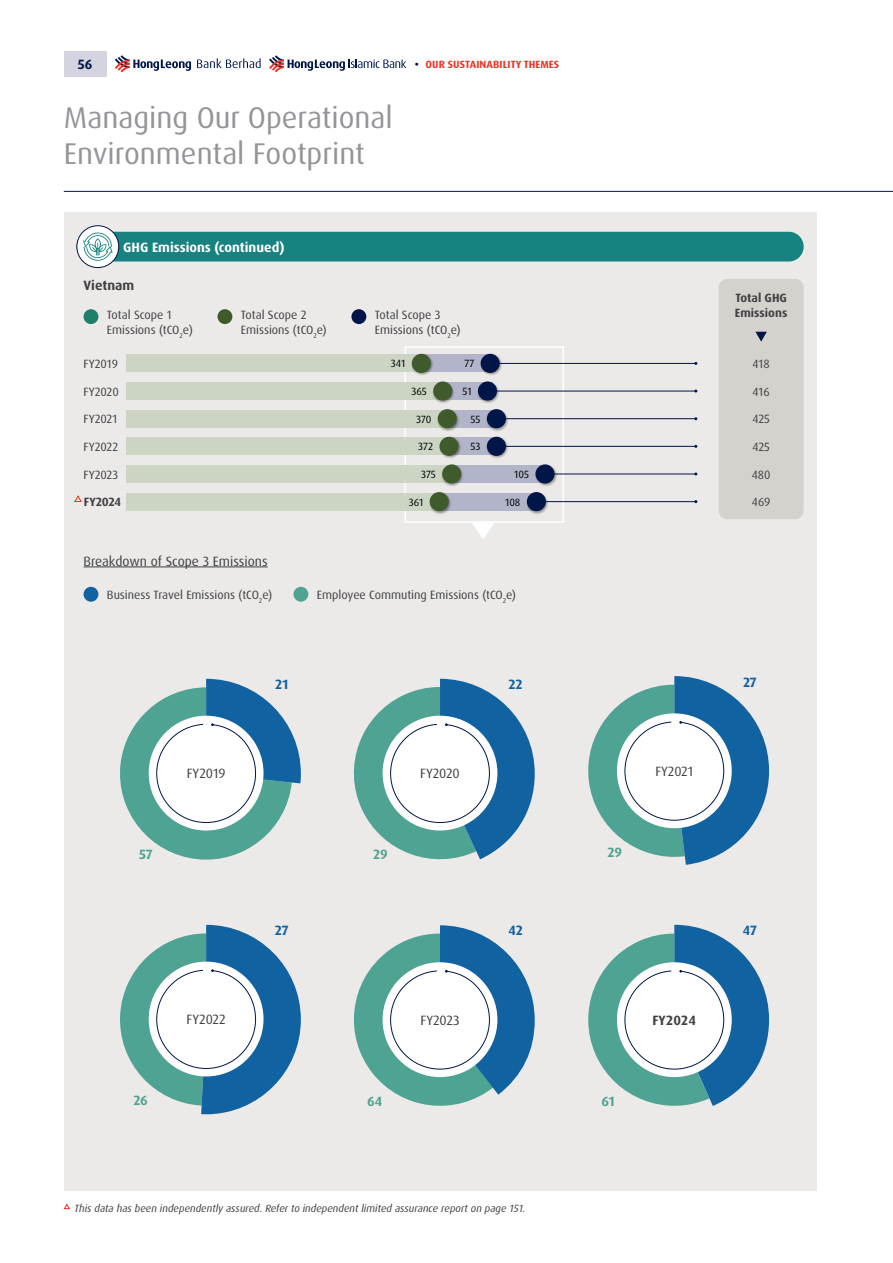
<style>
.page{position:relative;width:893px;height:1263px;background:#fff}
.page>*{position:absolute;margin:0;border:0;box-sizing:border-box;transform-origin:0 0}
.t1{font:30px/36px "Dax OT";color:#939598}
.t2{font:13.5px "Dax OT";color:#414042}
.t3{font:700 13.5px "Dax OT";color:#fff}
.t4{font:700 13.5px "Dax OT";color:#414042}
.t5{font:700 13.5px "Dax OT";color:#1162a1}
.t6{font:700 13.5px "Dax OT";color:#4fa392}
.t7{font:700 13.5px "Dax OT";color:#001648}
.t8{font:12px/15px "Dax OT";color:#414042}
.t9{font:700 12px/15px "Dax OT";color:#414042}
.t10{font:italic 10.5px "Dax OT";color:#414042}
.t11{font:10.5px "Dax OT";letter-spacing:-.005em;color:#000}
.t12{font:700 10.5px "Dax OT";letter-spacing:.01em;color:#ee3124}
.s1{color:#001648}
</style>
<div class="page">
<hr style="left:64px;top:191px;width:829px;height:1px;background:#001648">
<div style="left:64px;top:51px;width:42px;height:26px;background:#d3d4e0"></div>
<svg style="left:197px;top:58px;width:64px;height:10px"></svg>
<svg style="left:115px;top:55px;width:76px;height:17px"></svg>
<svg style="left:269px;top:55px;width:137px;height:17px"></svg>
<div style="left:64px;top:213px;width:752px;height:978px;background:#eceae8"></div>
<div style="left:404px;top:346px;width:160px;height:177px;border:2px solid #fff"></div>
<svg style="left:472px;top:523px;width:22px;height:16px"></svg>
<div style="left:77px;top:232px;width:727px;height:29px;background:#188281;border-radius:15px"></div>
<svg style="left:77px;top:226px;width:42px;height:42px"></svg>
<div style="left:77px;top:225px;width:42px;height:43px;border:1px solid #001648;border-radius:50%"></div>
<svg style="left:83px;top:233px;width:30px;height:28px"></svg>
<div style="left:84px;top:309px;width:14px;height:15px;background:#1d7f6a;border-radius:50%"></div>
<div style="left:217px;top:309px;width:15px;height:15px;background:#3f5b2b;border-radius:50%"></div>
<div style="left:351px;top:309px;width:15px;height:15px;background:#001648;border-radius:50%"></div>
<hr style="left:493px;top:391px;width:203px;height:1px;background:#001648">
<hr style="left:501px;top:418px;width:195px;height:1px;background:#001648">
<hr style="left:500px;top:446px;width:196px;height:1px;background:#001648">
<hr style="left:543px;top:474px;width:153px;height:1px;background:#001648">
<hr style="left:533px;top:501px;width:163px;height:1px;background:#001648">
<div style="left:444px;top:383px;width:49px;height:17px;background:#b2b4c9"></div>
<div style="left:126px;top:383px;width:318px;height:17px;background:#ccd5c4"></div>
<div style="left:477px;top:381px;width:23px;height:23px;background:#000;opacity:.35"></div>
<div style="left:478px;top:381px;width:19px;height:20px;background:#001648;border-radius:50%"></div>
<div style="left:432px;top:381px;width:23px;height:23px;background:#000;opacity:.35"></div>
<div style="left:433px;top:381px;width:19px;height:20px;background:#3f5b2b;border-radius:50%"></div>
<div style="left:449px;top:410px;width:51px;height:17px;background:#b2b4c9"></div>
<div style="left:126px;top:410px;width:323px;height:17px;background:#ccd5c4"></div>
<div style="left:486px;top:408px;width:23px;height:24px;background:#000;opacity:.35"></div>
<div style="left:487px;top:409px;width:19px;height:19px;background:#001648;border-radius:50%"></div>
<div style="left:437px;top:408px;width:23px;height:24px;background:#000;opacity:.35"></div>
<div style="left:438px;top:409px;width:19px;height:19px;background:#3f5b2b;border-radius:50%"></div>
<div style="left:450px;top:438px;width:50px;height:17px;background:#b2b4c9"></div>
<div style="left:126px;top:438px;width:324px;height:17px;background:#ccd5c4"></div>
<div style="left:486px;top:436px;width:23px;height:23px;background:#000;opacity:.35"></div>
<div style="left:487px;top:437px;width:19px;height:19px;background:#001648;border-radius:50%"></div>
<div style="left:438px;top:436px;width:24px;height:23px;background:#000;opacity:.35"></div>
<div style="left:439px;top:437px;width:20px;height:19px;background:#3f5b2b;border-radius:50%"></div>
<div style="left:454px;top:465px;width:92px;height:17px;background:#b2b4c9"></div>
<div style="left:126px;top:465px;width:327px;height:17px;background:#ccd5c4"></div>
<div style="left:534px;top:464px;width:24px;height:23px;background:#000;opacity:.35"></div>
<div style="left:535px;top:464px;width:20px;height:19px;background:#001648;border-radius:50%"></div>
<div style="left:441px;top:464px;width:23px;height:23px;background:#000;opacity:.35"></div>
<div style="left:442px;top:464px;width:19px;height:19px;background:#3f5b2b;border-radius:50%"></div>
<div style="left:441px;top:493px;width:95px;height:17px;background:#b2b4c9"></div>
<div style="left:126px;top:493px;width:315px;height:17px;background:#ccd5c4"></div>
<svg style="left:74px;top:495px;width:8px;height:7px"></svg>
<div style="left:526px;top:491px;width:23px;height:24px;background:#000;opacity:.35"></div>
<div style="left:527px;top:492px;width:19px;height:19px;background:#001648;border-radius:50%"></div>
<div style="left:429px;top:491px;width:23px;height:24px;background:#000;opacity:.35"></div>
<div style="left:430px;top:492px;width:19px;height:19px;background:#3f5b2b;border-radius:50%"></div>
<div style="left:719px;top:279px;width:85px;height:240px;background:#d5d2ce;border-radius:9px"></div>
<svg style="left:755px;top:332px;width:12px;height:10px"></svg>
<hr style="left:84px;top:566px;width:184px;height:1px;background:#414042">
<div style="left:84px;top:587px;width:14px;height:15px;background:#1162a1;border-radius:50%"></div>
<div style="left:293px;top:587px;width:15px;height:15px;background:#4fa392;border-radius:50%"></div>
<svg style="left:353px;top:679px;width:182px;height:181px"></svg>
<svg style="left:120px;top:679px;width:181px;height:181px"></svg>
<svg style="left:588px;top:676px;width:181px;height:189px"></svg>
<svg style="left:120px;top:925px;width:181px;height:189px"></svg>
<svg style="left:588px;top:925px;width:181px;height:181px"></svg>
<svg style="left:353px;top:925px;width:182px;height:181px"></svg>
<hr style="left:493px;top:363px;width:203px;height:1px;background:#001648">
<div style="left:421px;top:355px;width:72px;height:17px;background:#b2b4c9"></div>
<div style="left:126px;top:355px;width:295px;height:17px;background:#ccd5c4"></div>
<div style="left:480px;top:353px;width:23px;height:23px;background:#000;opacity:.35"></div>
<div style="left:481px;top:354px;width:19px;height:19px;background:#001648;border-radius:50%"></div>
<div style="left:411px;top:353px;width:23px;height:23px;background:#000;opacity:.35"></div>
<div style="left:412px;top:354px;width:19px;height:19px;background:#3f5b2b;border-radius:50%"></div>
<svg style="left:63px;top:1203px;width:7px;height:6px"></svg>
<p class="t7" style="left:78px;top:56px;width:16px">56</p>
<p class="t12" style="left:415px;top:58px;width:146px"><span class="s1">•</span> OUR SUSTAINABILITY THEMES</p>
<h1 class="t1" style="left:64px;top:100px;width:330px">Managing Our Operational<br>Environmental Footprint</h1>
<p class="t3" style="left:123px;top:239px;width:163px">GHG Emissions (continued)</p>
<p class="t4" style="left:84px;top:276px;width:52px">Vietnam</p>
<p class="t8" style="left:107px;top:308px;width:87px">Total Scope 1<br>Emissions (tCO<sub>2</sub>e)</p>
<p class="t8" style="left:241px;top:308px;width:87px">Total Scope 2<br>Emissions (tCO<sub>2</sub>e)</p>
<p class="t8" style="left:375px;top:308px;width:87px">Total Scope 3<br>Emissions (tCO<sub>2</sub>e)</p>
<p class="t9" style="left:735px;top:290px;width:54px">Total GHG<br>Emissions</p>
<p class="t8" style="left:84px;top:357px;width:36px">FY2019</p>
<p class="t11" style="left:391px;top:357px;width:16px">341</p>
<p class="t11" style="left:464px;top:357px;width:11px">77</p>
<p class="t8" style="left:753px;top:357px;width:19px">418</p>
<p class="t8" style="left:84px;top:384px;width:37px">FY2020</p>
<p class="t11" style="left:411px;top:385px;width:17px">365</p>
<p class="t11" style="left:462px;top:385px;width:11px">51</p>
<p class="t8" style="left:84px;top:412px;width:35px">FY2021</p>
<p class="t11" style="left:416px;top:412px;width:17px">370</p>
<p class="t11" style="left:471px;top:412px;width:11px">55</p>
<p class="t8" style="left:84px;top:439px;width:36px">FY2022</p>
<p class="t11" style="left:418px;top:440px;width:16px">372</p>
<p class="t11" style="left:471px;top:440px;width:11px">53</p>
<p class="t8" style="left:84px;top:467px;width:36px">FY2023</p>
<p class="t11" style="left:421px;top:468px;width:16px">375</p>
<p class="t11" style="left:514px;top:468px;width:16px">105</p>
<p class="t9" style="left:84px;top:495px;width:39px">FY2024</p>
<p class="t11" style="left:409px;top:495px;width:16px">361</p>
<p class="t11" style="left:505px;top:495px;width:17px">108</p>
<p class="t8" style="left:753px;top:384px;width:19px">416</p>
<p class="t8" style="left:752px;top:412px;width:19px">425</p>
<p class="t8" style="left:752px;top:439px;width:19px">425</p>
<p class="t8" style="left:752px;top:467px;width:20px">480</p>
<p class="t8" style="left:752px;top:495px;width:20px">469</p>
<p class="t2" style="left:84px;top:552px;width:186px">Breakdown of Scope 3 Emissions</p>
<p class="t8" style="left:107px;top:587px;width:167px">Business Travel Emissions (tCO<sub>2</sub>e)</p>
<p class="t8" style="left:317px;top:587px;width:201px">Employee Commuting Emissions (tCO<sub>2</sub>e)</p>
<p class="t5" style="left:275px;top:676px;width:14px">21</p>
<p class="t5" style="left:509px;top:676px;width:15px">22</p>
<p class="t5" style="left:743px;top:673px;width:15px">27</p>
<p class="t2" style="left:187px;top:765px;width:40px">FY2019</p>
<p class="t2" style="left:420px;top:765px;width:41px">FY2020</p>
<p class="t2" style="left:655px;top:763px;width:40px">FY2021</p>
<p class="t6" style="left:139px;top:846px;width:15px">57</p>
<p class="t6" style="left:373px;top:846px;width:16px">29</p>
<p class="t6" style="left:607px;top:843px;width:16px">29</p>
<p class="t5" style="left:275px;top:921px;width:15px">27</p>
<p class="t5" style="left:508px;top:921px;width:16px">42</p>
<p class="t5" style="left:743px;top:921px;width:16px">47</p>
<p class="t2" style="left:187px;top:1011px;width:41px">FY2022</p>
<p class="t2" style="left:421px;top:1012px;width:40px">FY2023</p>
<p class="t4" style="left:652px;top:1012px;width:45px">FY2024</p>
<p class="t6" style="left:133px;top:1092px;width:16px">26</p>
<p class="t6" style="left:367px;top:1092px;width:16px">64</p>
<p class="t6" style="left:602px;top:1092px;width:15px">61</p>
<p class="t10" style="left:74px;top:1202px;width:452px">This data has been independently assured. Refer to independent limited assurance report on page 151.</p>
</div>
